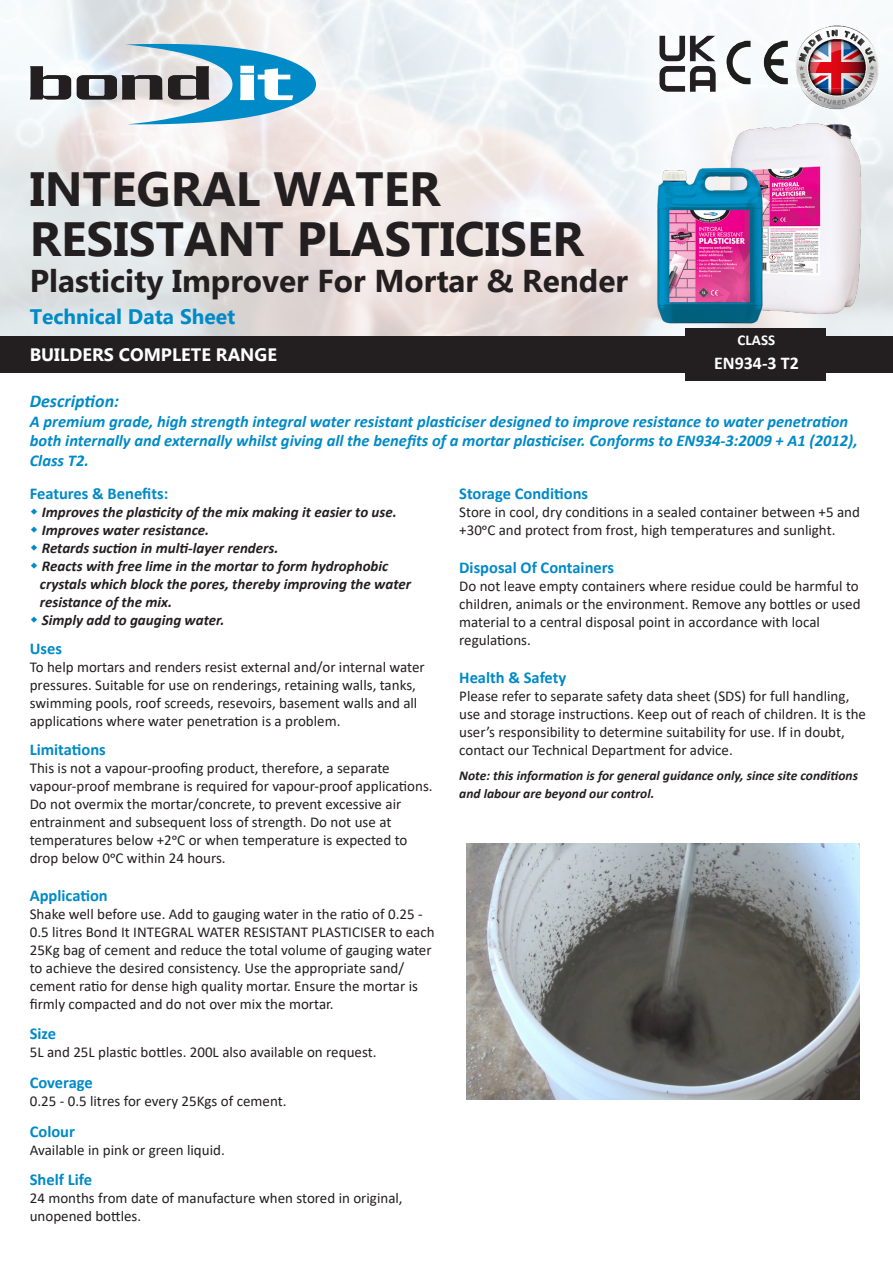
<style>
.page{position:relative;width:893px;height:1263px;background:#fff}
.page>*{position:absolute;margin:0;border:0;box-sizing:border-box;transform-origin:0 0}
.t1{font:700 48px "Myanmar Text";color:#231f20}
.t2{font:700 31.5px "Myanmar Text";color:#231f20}
.t3{font:700 21px "Myanmar Text";color:#008ac7}
.t4{font:700 18px "Myanmar Text";color:#fff}
.t5{font:italic 700 18px "Calibri";color:#008ac7}
.t6{font:700 18px "Calibri";color:#fff}
.t7{font:italic 700 16.5px/19.8px "Calibri";color:#008ac7}
.t8{font:700 16.5px "Calibri";color:#008ac7}
.t9{font:15px/18px "Calibri";color:#231f20}
.t10{font:italic 700 15px "Calibri";color:#231f20}
.t11{font:700 15px "Calibri";color:#fff}
.t12{font:italic 700 13.5px/18px "Calibri";color:#231f20}
</style>
<div class="page">
<img style="left:0;top:0;width:893px;height:336px">
<div style="left:0;top:336px;width:893px;height:37px;background:#231f20"></div>
<svg style="left:30px;top:66px;width:41px;height:34px"></svg>
<svg style="left:77px;top:40px;width:241px;height:86px"></svg>
<img style="left:795px;top:25px;width:84px;height:63px">
<img style="left:801px;top:88px;width:73px;height:12px">
<img style="left:726px;top:41px;width:62px;height:43px">
<img style="left:651px;top:26px;width:74px;height:74px">
<div style="left:685px;top:328px;width:140px;height:52px;background:#231f20"></div>
<img style="left:679px;top:100px;width:201px;height:233px">
<img style="left:467px;top:844px;width:393px;height:255px">
<img style="left:621px;top:143px;width:186px;height:193px">
<p class="t1" style="left:30px;top:161px;width:412px">INTEGRAL WATER</p>
<p class="t1" style="left:30px;top:211px;width:556px">RESISTANT PLASTICISER</p>
<p class="t2" style="left:30px;top:262px;width:600px">Plasticity Improver For Mortar &amp; Render</p>
<p class="t3" style="left:30px;top:305px;width:207px">Technical Data Sheet</p>
<p class="t4" style="left:30px;top:345px;width:249px">BUILDERS COMPLETE RANGE</p>
<p class="t11" style="left:738px;top:330px;width:39px">CLASS</p>
<p class="t6" style="left:714px;top:351px;width:86px">EN934-3 T2</p>
<p class="t5" style="left:30px;top:388px;width:91px">Description:</p>
<p class="t7" style="left:30px;top:411px;width:829px">A premium grade, high strength integral water resistant plasticiser designed to improve resistance to water penetration both internally and externally whilst giving all the benefits of a mortar plasticiser. Conforms to EN934‐3:2009 + A1 (2012),<br>Class T2.</p>
<p class="t8" style="left:30px;top:482px;width:140px">Features &amp; Benefits:</p>
<p class="t10" style="left:42px;top:502px;width:356px">Improves the plasticity of the mix making it easier to use.</p>
<p class="t10" style="left:42px;top:520px;width:169px">Improves water resistance.</p>
<p class="t10" style="left:42px;top:538px;width:238px">Retards suction in multi‐layer renders.</p>
<p class="t10" style="left:42px;top:556px;width:348px">Reacts with free lime in the mortar to form hydrophobic</p>
<p class="t10" style="left:40px;top:574px;width:373px">crystals which block the pores, thereby improving the water</p>
<p class="t10" style="left:40px;top:592px;width:134px">resistance of the mix.</p>
<p class="t10" style="left:42px;top:610px;width:184px">Simply add to gauging water.</p>
<p class="t8" style="left:30px;top:637px;width:34px">Uses</p>
<p class="t9" style="left:30px;top:658px;width:396px">To help mortars and renders resist external and/or internal water</p>
<p class="t9" style="left:30px;top:676px;width:388px">pressures. Suitable for use on renderings, retaining walls, tanks,</p>
<p class="t9" style="left:30px;top:694px;width:389px">swimming pools, roof screeds, resevoirs, basement walls and all applications where water penetration is a problem.</p>
<p class="t8" style="left:30px;top:738px;width:78px">Limitations</p>
<p class="t9" style="left:30px;top:758px;width:361px">This is not a vapour-proofing product, therefore, a separate</p>
<p class="t9" style="left:30px;top:776px;width:404px">vapour-proof membrane is required for vapour-proof applications.</p>
<p class="t9" style="left:30px;top:794px;width:373px">Do not overmix the mortar/concrete, to prevent excessive air</p>
<p class="t9" style="left:30px;top:812px;width:363px">entrainment and subsequent loss of strength. Do not use at</p>
<p class="t9" style="left:30px;top:830px;width:379px">temperatures below +2oC or when temperature is expected to drop below 0oC within 24 hours.</p>
<p class="t8" style="left:30px;top:883px;width:80px">Application</p>
<p class="t9" style="left:30px;top:904px;width:406px">Shake well before use. Add to gauging water in the ratio of 0.25 - 0.5 litres Bond It INTEGRAL WATER RESISTANT PLASTICISER to each 25Kg bag of cement and reduce the total volume of gauging water to achieve the desired consistency. Use the appropriate sand/ cement ratio for dense high quality mortar. Ensure the mortar is firmly compacted and do not over mix the mortar.</p>
<p class="t8" style="left:30px;top:1022px;width:28px">Size</p>
<p class="t9" style="left:30px;top:1043px;width:348px">5L and 25L plastic bottles. 200L also available on request.</p>
<p class="t8" style="left:30px;top:1071px;width:65px">Coverage</p>
<p class="t9" style="left:30px;top:1091px;width:258px">0.25 - 0.5 litres for every 25Kgs of cement.</p>
<p class="t8" style="left:30px;top:1119px;width:47px">Colour</p>
<p class="t9" style="left:30px;top:1140px;width:197px">Available in pink or green liquid.</p>
<p class="t8" style="left:30px;top:1168px;width:64px">Shelf Life</p>
<p class="t9" style="left:30px;top:1189px;width:374px">24 months from date of manufacture when stored in original, unopened bottles.</p>
<p class="t8" style="left:459px;top:482px;width:130px">Storage Conditions</p>
<p class="t9" style="left:459px;top:503px;width:402px">Store in cool, dry conditions in a sealed container between +5 and</p>
<p class="t9" style="left:459px;top:521px;width:378px">+30oC and protect from frost, high temperatures and sunlight.</p>
<p class="t8" style="left:459px;top:556px;width:156px">Disposal Of Containers</p>
<p class="t9" style="left:459px;top:577px;width:403px">Do not leave empty containers where residue could be harmful to children, animals or the environment. Remove any bottles or used</p>
<p class="t9" style="left:459px;top:613px;width:362px">material to a central disposal point in accordance with local</p>
<p class="t9" style="left:459px;top:631px;width:73px">regulations.</p>
<p class="t8" style="left:459px;top:666px;width:109px">Health &amp; Safety</p>
<p class="t9" style="left:459px;top:686px;width:408px">Please refer to separate safety data sheet (SDS) for full handling, use and storage instructions. Keep out of reach of children. It is the user’s responsibility to determine suitability for use. If in doubt, contact our Technical Department for advice.</p>
<p class="t12" style="left:459px;top:766px;width:400px">Note: this information is for general guidance only, since site conditions and labour are beyond our control.</p>
</div>
